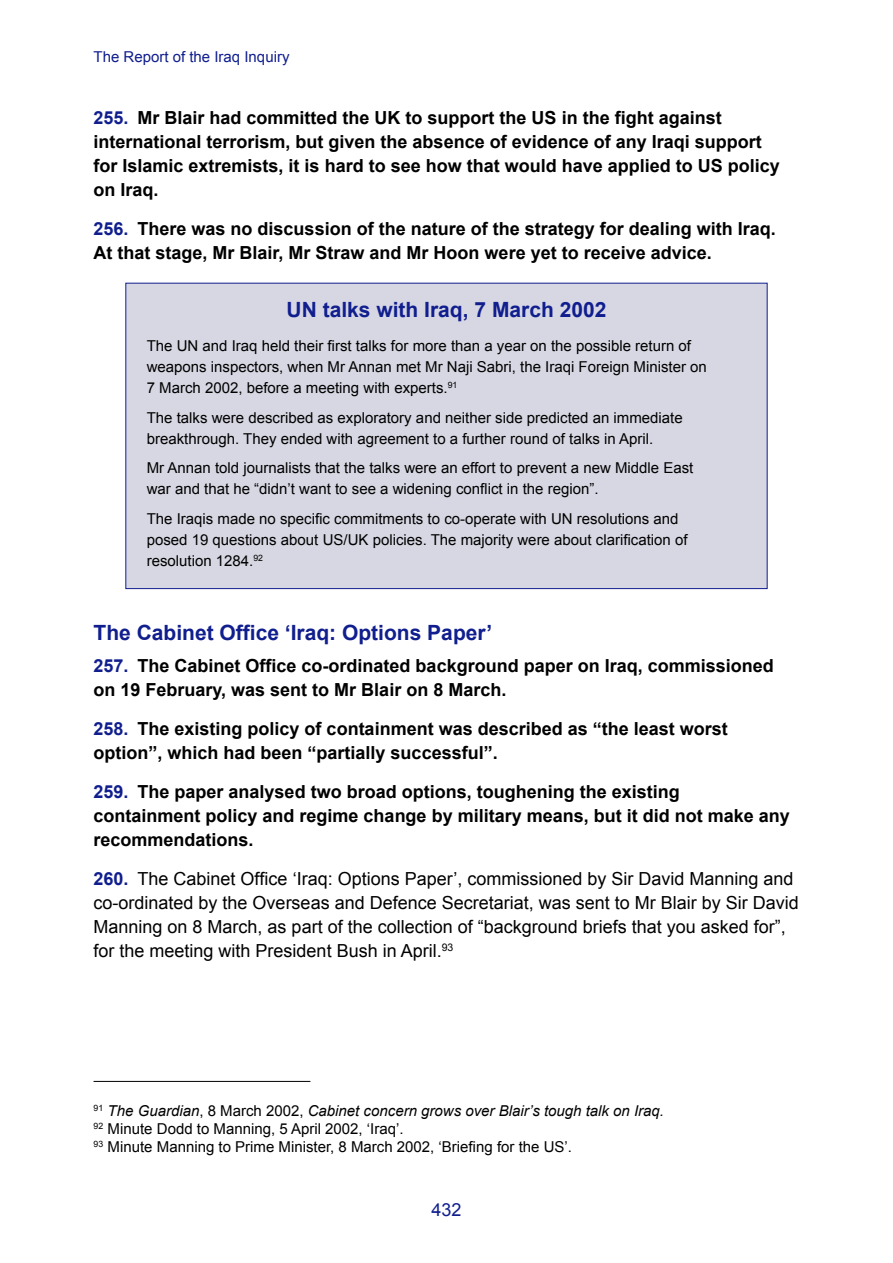
<style>
.page{position:relative;width:893px;height:1263px;background:#fff}
.page>*{position:absolute;margin:0;border:0;box-sizing:border-box;transform-origin:0 0}
.Heading_D{font:700 21px "Arial";color:#101e8e}
.Box_Heading{font:700 21px "Arial";color:#101e8e}
.t1{font:700 18px/24px "Arial";color:#000}
.t2{font:18px/24px "Arial";color:#000}
.t3{font:18px "Arial";color:#101e8e}
.Box_Text{font:15px/21px "Arial";color:#000}
.Footnote{font:15px "Arial";color:#000}
.Footnote-2{font:italic 15px "Arial";color:#000}
.t4{font:15px "Arial";color:#101e8e}
.s1{color:#101e8e}
.s2{font-weight:700;color:#101e8e}
.s3{font-style:normal}
</style>
<div class="page">
<div style="left:125px;top:283px;width:642px;height:306px;background:#d7d7e3;border:1px solid #101e8e"></div>
<hr style="left:94px;top:1081px;width:216px;height:1px;background:#000">
<p class="t4" style="left:94px;top:47px;width:197px">The Report of the Iraq Inquiry</p>
<p class="t1" style="left:94px;top:105px;width:688px"><span class="s1">255.</span> Mr Blair had committed the UK to support the US in the fight against international terrorism, but given the absence of evidence of any Iraqi support for Islamic extremists, it is hard to see how that would have applied to US policy on Iraq.</p>
<p class="t1" style="left:94px;top:216px;width:684px"><span class="s1">256.</span> There was no discussion of the nature of the strategy for dealing with Iraq.<br>At that stage, Mr Blair, Mr Straw and Mr Hoon were yet to receive advice.</p>
<p class="Box_Heading" style="left:287px;top:298px;width:321px">UN talks with Iraq, 7 March 2002</p>
<p class="Box_Text" style="left:147px;top:336px;width:562px">The UN and Iraq held their first talks for more than a year on the possible return of weapons inspectors, when Mr Annan met Mr Naji Sabri, the Iraqi Foreign Minister on<br>7 March 2002, before a meeting with experts.<sup>91</sup></p>
<p class="Box_Text" style="left:147px;top:407px;width:538px">The talks were described as exploratory and neither side predicted an immediate breakthrough. They ended with agreement to a further round of talks in April.</p>
<p class="Box_Text" style="left:147px;top:458px;width:548px">Mr Annan told journalists that the talks were an effort to prevent a new Middle East war and that he “didn’t want to see a widening conflict in the region”.</p>
<p class="Box_Text" style="left:147px;top:508px;width:542px">The Iraqis made no specific commitments to co-operate with UN resolutions and posed 19 questions about US/UK policies. The majority were about clarification of resolution 1284.<sup>92</sup></p>
<p class="Heading_D" style="left:94px;top:620px;width:400px">The Cabinet Office ‘Iraq: Options Paper’</p>
<p class="t1" style="left:94px;top:654px;width:682px"><span class="s1">257.</span> The Cabinet Office co-ordinated background paper on Iraq, commissioned on 19 February, was sent to Mr Blair on 8 March.</p>
<p class="t1" style="left:94px;top:717px;width:636px"><span class="s1">258.</span> The existing policy of containment was described as “the least worst option”, which had been “partially successful”.</p>
<p class="t1" style="left:94px;top:779px;width:698px"><span class="s1">259.</span> The paper analysed two broad options, toughening the existing containment policy and regime change by military means, but it did not make any recommendations.</p>
<p class="t2" style="left:94px;top:866px;width:707px"><span class="s2">260.</span> The Cabinet Office ‘Iraq: Options Paper’, commissioned by Sir David Manning and co-ordinated by the Overseas and Defence Secretariat, was sent to Mr Blair by Sir David Manning on 8 March, as part of the collection of “background briefs that you asked for”, for the meeting with President Bush in April.<sup>93</sup></p>
<p class="Footnote-2" style="left:94px;top:1103px;width:572px"><sup>91</sup> The Guardian<span class="s3">, 8 March 2002,</span> Cabinet concern grows over Blair’s tough talk on Iraq.</p>
<p class="Footnote" style="left:94px;top:1119px;width:312px"><sup>92</sup> Minute Dodd to Manning, 5 April 2002, ‘Iraq’.</p>
<p class="Footnote" style="left:94px;top:1137px;width:480px"><sup>93</sup> Minute Manning to Prime Minister, 8 March 2002, ‘Briefing for the US’.</p>
<p class="t3" style="left:431px;top:1197px;width:32px">432</p>
</div>
